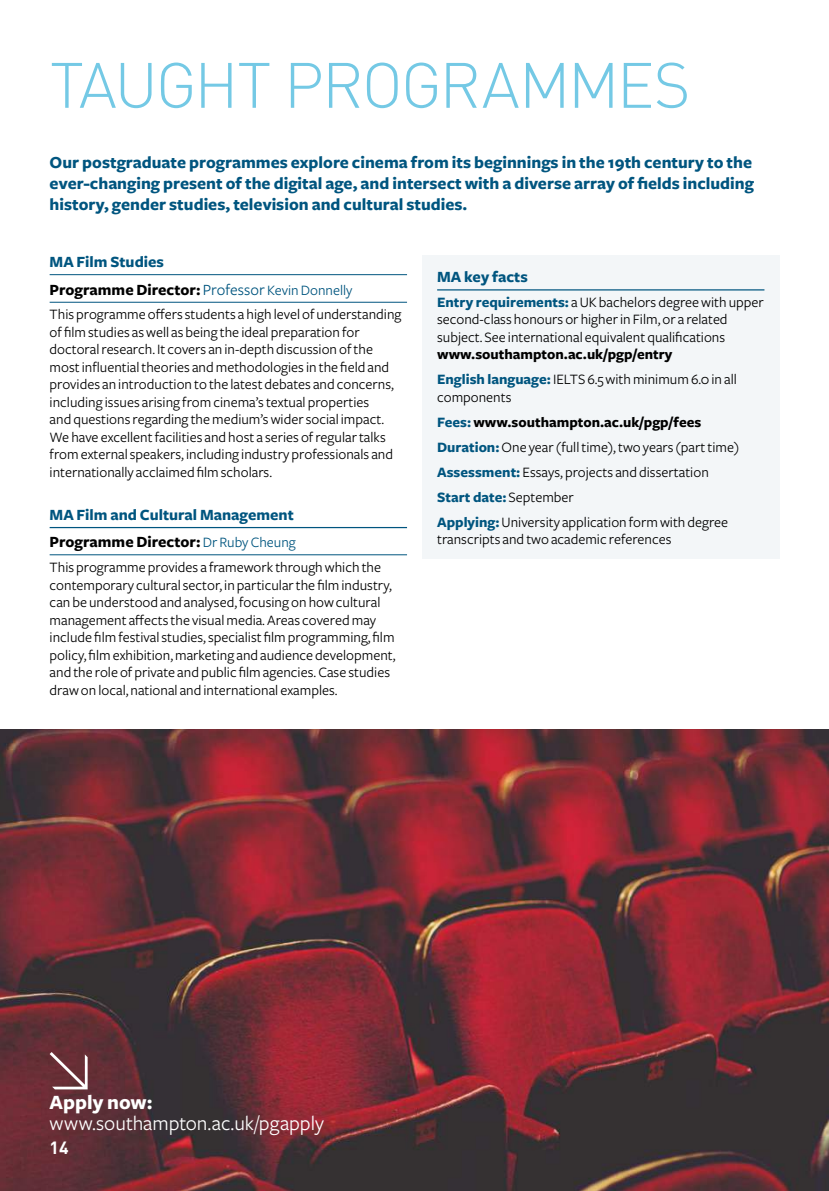
<style>
.page{position:relative;width:829px;height:1191px;background:#fff}
.page>*{position:absolute;margin:0;border:0;box-sizing:border-box;transform-origin:0 0}
.t1{font:300 63px "DINOT";letter-spacing:-.03em;color:#74c9e5}
.t2{font:21px "Freight Sans";letter-spacing:-.005em;color:#fff}
.t3{font:700 21px "Freight Sans";color:#fff}
.t4{font:700 17.5px/21px "Freight Sans";color:#00557f;text-align:justify}
.t5{font:700 17.5px "DINOT";color:#fff}
.t6{font:700 16.1px/27.7px "Freight Sans";color:#00557f}
.t7{font:700 16.1px/27.7px "Freight Sans";color:#000}
.t8{font:14.88px/17.5px "Freight Sans";color:#000}
.t9{font:700 14.88px/25px "Freight Sans";color:#000}
.s1{color:#00557f}
.s2{font-weight:400;color:#00557f}
.s3{font-weight:400;font-size:14.88px;color:#00557f}
.s4{color:#000}
.s5{font-weight:400;font-size:14.88px}
.s6{font-weight:700;color:#00557f}
.s7{font-weight:400}
.s8{font-weight:700}
</style>
<div class="page">
<img style="left:0;top:729px;width:828px;height:462px">
<hr style="left:50px;top:274px;width:357px;height:1px;background:#00557f">
<hr style="left:50px;top:302px;width:357px;height:1px;background:#00557f">
<hr style="left:50px;top:527px;width:357px;height:1px;background:#00557f">
<hr style="left:50px;top:554px;width:357px;height:1px;background:#00557f">
<div style="left:422px;top:255px;width:357px;height:304px;background:#f3f6f8"></div>
<hr style="left:437px;top:289px;width:327px;height:1px;background:#00557f">
<svg style="left:50px;top:1052px;width:38px;height:37px"></svg>
<h1 class="t1" style="left:50px;top:37px;width:642px">TAUGHT PROGRAMMES</h1>
<p class="t4" style="left:50px;top:152px;width:705px">Our postgraduate programmes explore cinema from its beginnings in the 19th century to the ever-changing present of the digital age, and intersect with a diverse array of fields including history, gender studies, television and cultural studies.</p>
<p class="t7" style="left:50px;top:248px;width:304px"><span class="s1">MA Film Studies<br></span>Programme Director: <span class="s2">Professor</span> <span class="s3">KevinDonnelly</span></p>
<p class="t8" style="left:50px;top:306px;width:353px">This programme offersstudents a high level of understanding of filmstudies aswell as being the ideal preparation for doctoralresearch. It covers an in-depth discussion ofthe mostinfluentialtheories andmethodologiesin the field and provides an introduction to the latest debates and concerns, including issues arising fromcinema’stextual properties<br>and questionsregarding themedium’swidersocial impact.<br>We have excellentfacilities and host a series ofregulartalks fromexternalspeakers, including industry professionals and internationally acclaimed filmscholars.</p>
<p class="t6" style="left:50px;top:501px;width:248px">MA Film and Cultural Management<br><span class="s4">Programme Director:</span><span class="s5">Dr RubyCheung</span></p>
<p class="t8" style="left:50px;top:559px;width:347px">This programme provides a framework throughwhich the contemporary culturalsector, in particularthe filmindustry, can be understood and analysed,focusing on howcultural management affectsthe visualmedia.Areas coveredmay include filmfestivalstudies,specialist filmprogramming, film policy, filmexhibition,marketing and audience development, and the role of private and public filmagencies.Case studies drawon local, national and international examples.</p>
<p class="t6" style="left:437px;top:263px;width:92px">MA key facts</p>
<p class="t8" style="left:437px;top:293px;width:328px"><span class="s6">Entry requirements:</span> aUK bachelors degreewith upper second-class honours or higherin Film, or a related subject. See international equivalent qualifications</p>
<p class="t9" style="left:437px;top:342px;width:301px">www.southampton.ac.uk/pgp/entry<br><span class="s1">English language:</span><span class="s7">IELTS 6.5withminimum6.0in all</span></p>
<p class="t8" style="left:437px;top:385px;width:303px;line-height:25px">components <span class="s6">Fees:</span><span class="s8">www.southampton.ac.uk/pgp/fees </span><span class="s6">Duration:</span>One year(fulltime),two years(parttime)<br><span class="s6">Assessment:</span> Essays, projects and dissertation <span class="s6">Start date:</span> September<br><span class="s6">Applying:</span>University application formwith degree</p>
<p class="t8" style="left:437px;top:531px;width:236px">transcripts and two academic references</p>
<h2 class="t3" style="left:50px;top:1090px;width:104px">Apply now:</h2>
<h2 class="t2" style="left:50px;top:1111px;width:276px">www.southampton.ac.uk/pgapply</h2>
<p class="t5" style="left:50px;top:1133px;width:21px">14</p>
</div>
